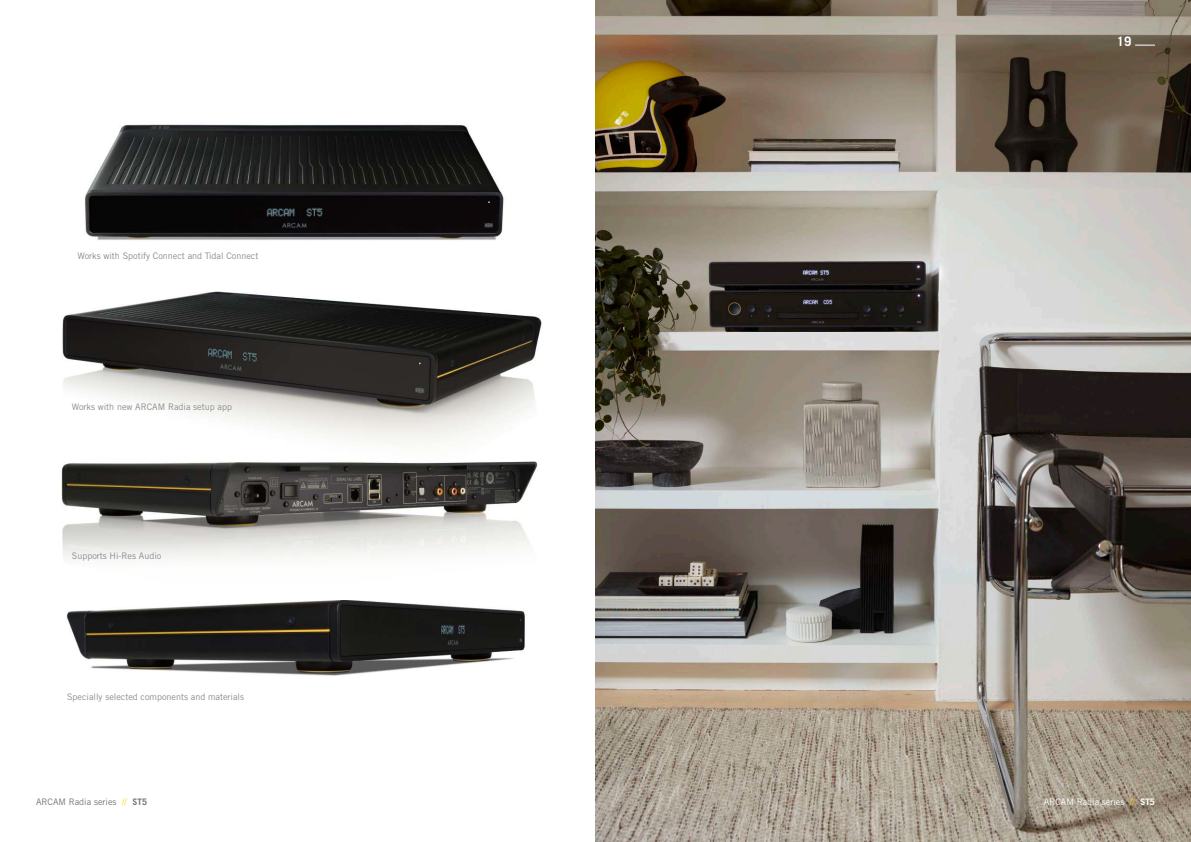
<style>
.page{position:relative;width:1191px;height:842px;background:#fff}
.page>*{position:absolute;margin:0;border:0;box-sizing:border-box;transform-origin:0 0}
.t1{font:700 13px "Trade Gothic LT Std";color:#fff}
.t2{font:9px "Trade Gothic LT Std";color:#8b8a8d}
.t3{font:9px "Trade Gothic LT Std";color:#fff}
.t4{font:9px "Trade Gothic LT Std";color:#757679}
.s1{color:#fed304}
.s2{font-weight:700}
</style>
<div class="page">
<img style="left:595px;top:0;width:596px;height:842px">
<svg style="left:1135px;top:45px;width:20px;height:1px"></svg>
<img style="left:62px;top:291px;width:480px;height:144px">
<img style="left:84px;top:124px;width:420px;height:117px">
<img style="left:61px;top:435px;width:477px;height:124px">
<img style="left:66px;top:600px;width:459px;height:77px">
<p class="t2" style="left:77px;top:251px;width:182px">Works with Spotify Connect and Tidal Connect</p>
<p class="t2" style="left:72px;top:401px;width:162px">Works with new ARCAM Radia setup app</p>
<p class="t2" style="left:72px;top:550px;width:91px">Supports Hi-Res Audio</p>
<p class="t2" style="left:67px;top:692px;width:178px">Specially selected components and materials</p>
<p class="t4" style="left:36px;top:797px;width:112px">ARCAM Radia series <span class="s1">//</span> <span class="s2">ST5</span></p>
<h1 class="t1" style="left:1116px;top:34px;width:16px">19</h1>
<p class="t3" style="left:1044px;top:797px;width:112px">ARCAM Radia series <span class="s1">//</span> <span class="s2">ST5</span></p>
</div>
